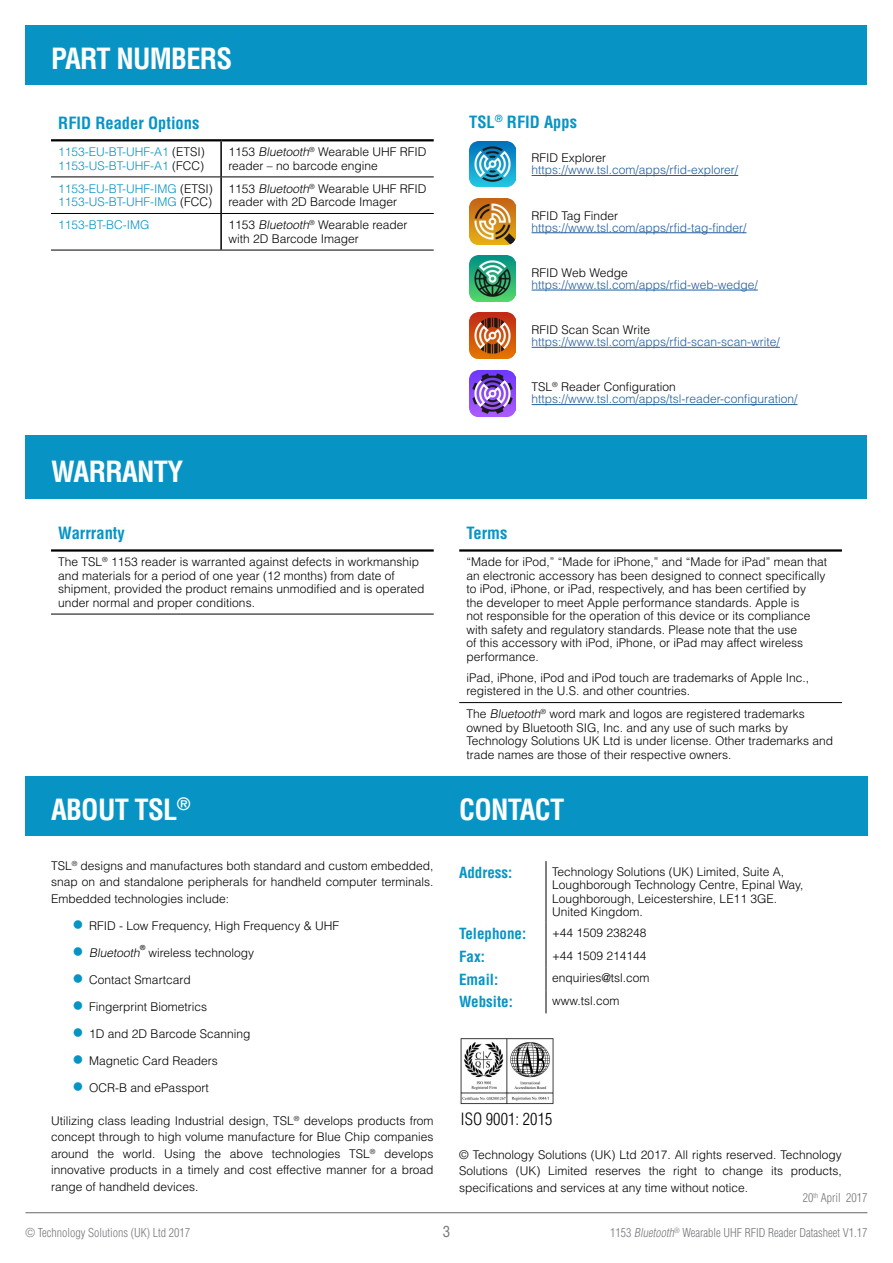
<style>
.page{position:relative;width:893px;height:1263px;background:#fff}
.page>*{position:absolute;margin:0;border:0;box-sizing:border-box;transform-origin:0 0}
.t1{font:700 condensed 28.5px "Helvetica LT Std";letter-spacing:-.025em;color:#fff}
.t2{font:700 condensed 16.5px "Helvetica LT Std";color:#0794c5}
.t3{font:300 condensed 16.5px "Helvetica LT Std";letter-spacing:.005em;color:#000}
.t4{font:700 condensed 15px "Helvetica LT Std";color:#0794c5}
.t5{font:condensed 15px "Helvetica LT Std";color:#77787b}
.t6{font:300 12px/13.5px "Helvetica LT Std";color:#000}
.t7{font:300 12px/12px "Helvetica LT Std";color:#215e9e}
.t8{font:300 12px/13.5px "Helvetica LT Std";color:#0794c5}
.t9{font:300 condensed 12px "Helvetica LT Std";color:#77787b}
.t10{font:italic 300 12px "Helvetica LT Std";color:#000}
.t11{font:7.05px "Helvetica LT Std";color:#000}
.s1{color:#000}
.s2{font-style:italic}
.s3{font-family:"Georgia";font-weight:400;font-size:19.5px;color:#0794c5}
.s4{font-family:"Georgia";font-weight:400;font-style:normal;font-size:19.5px;color:#0794c5}
</style>
<div class="page">
<hr style="left:26px;top:1212px;width:841px;height:1px;background:#77787b">
<img style="left:460px;top:1038px;width:94px;height:67px">
<hr style="left:546px;top:861px;width:1px;height:61px;background:#000">
<svg style="left:546px;top:922px;width:1px;height:91px"></svg>
<div style="left:26px;top:776px;width:471px;height:60px;background:#0794c5"></div>
<div style="left:459px;top:776px;width:408px;height:60px;background:#0794c5"></div>
<div style="left:26px;top:26px;width:841px;height:59px;background:#0794c5"></div>
<hr style="left:51px;top:139px;width:170px;height:2px;background:#000">
<hr style="left:221px;top:139px;width:213px;height:2px;background:#000">
<hr style="left:51px;top:250px;width:170px;height:1px;background:#000">
<hr style="left:221px;top:250px;width:213px;height:1px;background:#000">
<hr style="left:220px;top:141px;width:2px;height:36px;background:#000">
<hr style="left:220px;top:177px;width:2px;height:36px;background:#000">
<hr style="left:220px;top:214px;width:2px;height:36px;background:#000">
<hr style="left:51px;top:177px;width:170px;height:1px;background:#000">
<hr style="left:221px;top:177px;width:213px;height:1px;background:#000">
<hr style="left:51px;top:213px;width:170px;height:1px;background:#000">
<hr style="left:221px;top:213px;width:213px;height:1px;background:#000">
<hr style="left:51px;top:614px;width:383px;height:1px;background:#000">
<hr style="left:51px;top:549px;width:383px;height:3px;background:#000">
<div style="left:26px;top:435px;width:841px;height:64px;background:#0794c5"></div>
<hr style="left:459px;top:702px;width:383px;height:1px;background:#000">
<hr style="left:459px;top:549px;width:383px;height:3px;background:#000">
<img style="left:469px;top:141px;width:46px;height:46px">
<hr style="left:532px;top:175px;width:206px;height:1px;background:#215e9e">
<img style="left:469px;top:198px;width:46px;height:46px">
<hr style="left:532px;top:232px;width:214px;height:1px;background:#215e9e">
<img style="left:469px;top:256px;width:46px;height:45px">
<hr style="left:532px;top:290px;width:226px;height:1px;background:#215e9e">
<img style="left:469px;top:313px;width:46px;height:46px">
<hr style="left:532px;top:347px;width:248px;height:1px;background:#215e9e">
<img style="left:469px;top:370px;width:46px;height:46px">
<hr style="left:532px;top:404px;width:265px;height:1px;background:#215e9e">
<h1 class="t1" style="left:51px;top:41px;width:183px">PART NUMBERS</h1>
<h2 class="t2" style="left:58px;top:113px;width:143px">RFID Reader Options</h2>
<p class="t8" style="left:58px;top:145px;width:148px">1153-EU-BT-UHF-A1 <span class="s1">(ETSI)<br></span>1153-US-BT-UHF-A1 <span class="s1">(FCC)</span></p>
<p class="t6" style="left:228px;top:145px;width:200px">1153 <span class="s2">Bluetooth</span><sup>®</sup> Wearable UHF RFID reader – no barcode engine</p>
<p class="t8" style="left:58px;top:182px;width:156px">1153-EU-BT-UHF-IMG <span class="s1">(ETSI)<br></span>1153-US-BT-UHF-IMG <span class="s1">(FCC)</span></p>
<p class="t6" style="left:228px;top:182px;width:200px">1153 <span class="s2">Bluetooth</span><sup>®</sup> Wearable UHF RFID reader with 2D Barcode Imager</p>
<p class="t8" style="left:58px;top:218px;width:93px">1153-BT-BC-IMG</p>
<p class="t6" style="left:228px;top:218px;width:181px">1153 <span class="s2">Bluetooth</span><sup>®</sup> Wearable reader with 2D Barcode Imager</p>
<h1 class="t1" style="left:51px;top:453px;width:134px">WARRANTY</h1>
<h2 class="t2" style="left:58px;top:523px;width:68px">Warrranty</h2>
<p class="t6" style="left:58px;top:555px;width:368px">The TSL<sup>®</sup> 1153 reader is warranted against defects in workmanship and materials for a period of one year (12 months) from date of shipment, provided the product remains unmodified and is operated under normal and proper conditions.</p>
<h2 class="t2" style="left:469px;top:112px;width:109px">TSL<sup>®</sup> RFID Apps</h2>
<p class="t6" style="left:532px;top:151px;width:76px">RFID Explorer</p>
<p class="t7" style="left:532px;top:164px;width:208px">https://www.tsl.com/apps/rfid-explorer/</p>
<p class="t6" style="left:532px;top:208px;width:88px">RFID Tag Finder</p>
<p class="t7" style="left:532px;top:221px;width:216px">https://www.tsl.com/apps/rfid-tag-finder/</p>
<p class="t6" style="left:532px;top:266px;width:98px">RFID Web Wedge</p>
<p class="t7" style="left:532px;top:278px;width:228px">https://www.tsl.com/apps/rfid-web-wedge/</p>
<p class="t6" style="left:532px;top:323px;width:120px">RFID Scan Scan Write</p>
<p class="t7" style="left:532px;top:336px;width:250px">https://www.tsl.com/apps/rfid-scan-scan-write/</p>
<p class="t7" style="left:532px;top:381px;width:267px"><span class="s1">TSL</span><sup>®</sup> <span class="s1">Reader Configuration </span>https://www.tsl.com/apps/tsl-reader-configuration/</p>
<h2 class="t2" style="left:466px;top:523px;width:42px">Terms</h2>
<p class="t6" style="left:466px;top:555px;width:362px">“Made for iPod,” “Made for iPhone,” and “Made for iPad” mean that an electronic accessory has been designed to connect specifically to iPod, iPhone, or iPad, respectively, and has been certified by<br>the developer to meet Apple performance standards. Apple is<br>not responsible for the operation of this device or its compliance with safety and regulatory standards. Please note that the use<br>of this accessory with iPod, iPhone, or iPad may affect wireless performance.</p>
<p class="t6" style="left:466px;top:671px;width:344px">iPad, iPhone, iPod and iPod touch are trademarks of Apple Inc., registered in the U.S. and other countries.</p>
<p class="t6" style="left:466px;top:707px;width:368px">The <span class="s2">Bluetooth</span><sup>®</sup> word mark and logos are registered trademarks owned by Bluetooth SIG, Inc. and any use of such marks by Technology Solutions UK Ltd is under license. Other trademarks and trade names are those of their respective owners.</p>
<h1 class="t1" style="left:51px;top:792px;width:141px">ABOUT TSL<sup>®</sup></h1>
<h1 class="t1" style="left:459px;top:792px;width:107px">CONTACT</h1>
<p class="t6" style="left:51px;top:857px;width:384px;line-height:16.5px;text-align:justify">TSL<sup>®</sup> designs and manufactures both standard and custom embedded, snap on and standalone peripherals for handheld computer terminals.<br>Embedded technologies include:</p>
<p class="t6" style="left:72px;top:919px;width:268px"><span class="s3">●</span> RFID - Low Frequency, High Frequency &amp; UHF</p>
<p class="t10" style="left:72px;top:945px;width:72px"><span class="s4">●</span> Bluetooth</p>
<p class="t11" style="left:140px;top:943px;width:7px">®</p>
<p class="t6" style="left:148px;top:946px;width:107px">wireless technology</p>
<p class="t6" style="left:72px;top:973px;width:120px"><span class="s3">●</span> Contact Smartcard</p>
<p class="t6" style="left:72px;top:1000px;width:137px"><span class="s3">●</span> Fingerprint Biometrics</p>
<p class="t6" style="left:72px;top:1027px;width:180px"><span class="s3">●</span> 1D and 2D Barcode Scanning</p>
<p class="t6" style="left:72px;top:1054px;width:147px"><span class="s3">●</span> Magnetic Card Readers</p>
<p class="t6" style="left:72px;top:1081px;width:138px"><span class="s3">●</span> OCR-B and ePassport</p>
<p class="t6" style="left:51px;top:1112px;width:384px;line-height:16.5px;text-align:justify">Utilizing class leading Industrial design, TSL<sup>®</sup> develops products from concept through to high volume manufacture for Blue Chip companies around the world. Using the above technologies TSL<sup>®</sup> develops innovative products in a timely and cost effective manner for a broad range of handheld devices.</p>
<p class="t9" style="left:26px;top:1225px;width:166px">© Technology Solutions (UK) Ltd 2017</p>
<p class="t5" style="left:443px;top:1222px;width:9px">3</p>
<p class="t4" style="left:459px;top:863px;width:55px">Address:</p>
<p class="t6" style="left:552px;top:865px;width:253px">Technology Solutions (UK) Limited, Suite A, Loughborough Technology Centre, Epinal Way, Loughborough, Leicestershire, LE11 3GE.<br>United Kingdom.</p>
<p class="t4" style="left:459px;top:924px;width:69px">Telephone:</p>
<p class="t6" style="left:552px;top:926px;width:96px">+44 1509 238248</p>
<p class="t4" style="left:459px;top:947px;width:27px">Fax:</p>
<p class="t6" style="left:552px;top:948px;width:96px">+44 1509 214144</p>
<p class="t4" style="left:459px;top:970px;width:41px">Email:</p>
<p class="t6" style="left:552px;top:971px;width:99px">enquiries@tsl.com</p>
<p class="t4" style="left:459px;top:992px;width:55px">Website:</p>
<p class="t6" style="left:552px;top:994px;width:69px">www.tsl.com</p>
<h2 class="t3" style="left:461px;top:1108px;width:93px">ISO 9001: 2015</h2>
<p class="t6" style="left:459px;top:1146px;width:384px;line-height:16.5px;text-align:justify">© Technology Solutions (UK) Ltd 2017. All rights reserved. Technology Solutions (UK) Limited reserves the right to change its products, specifications and services at any time without notice.</p>
<p class="t9" style="left:803px;top:1190px;width:66px">20<sup>th</sup> April 2017</p>
<p class="t9" style="left:610px;top:1225px;width:259px">1 1 5 3 <span class="s2">Bluetooth</span><sup>®</sup> Wearable UHF RFID Reader Datasheet V1.17</p>
</div>
